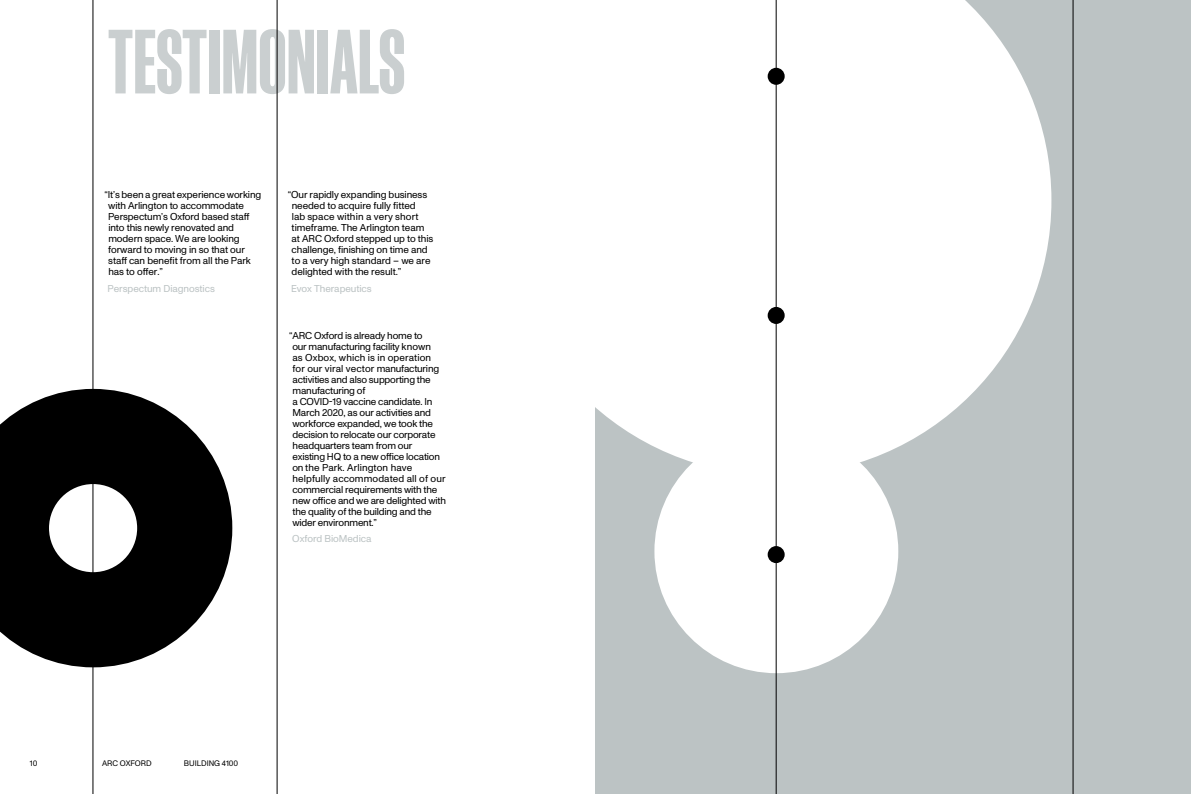
<style>
.page{position:relative;width:1191px;height:794px;background:#fff}
.page>*{position:absolute;margin:0;border:0;box-sizing:border-box;transform-origin:0 0}
.t1{font:700 86px "Manuka";color:#cacfd0}
.t2{font:10px/11px "ABC Monument Grotesk";letter-spacing:-.01em;color:#000}
.t3{font:10px "ABC Monument Grotesk";letter-spacing:-.005em;color:#bcc3c4}
.t4{font:8px "ABC Monument Grotesk";color:#000}
</style>
<div class="page">
<div style="left:595px;top:0;width:596px;height:793px;background:#bcc3c4"></div>
<div style="left:654px;top:429px;width:244px;height:244px;background:#fff;border-radius:50%"></div>
<svg style="left:595px;top:0;width:456px;height:475px;background:#f7f7f8"></svg>
<hr style="left:1072px;top:0;width:1px;height:794px;background:#000">
<hr style="left:776px;top:0;width:1px;height:794px;background:#000">
<div style="left:767px;top:307px;width:17px;height:17px;background:#000;border-radius:50%"></div>
<div style="left:767px;top:546px;width:17px;height:17px;background:#000;border-radius:50%"></div>
<div style="left:767px;top:68px;width:17px;height:17px;background:#000;border-radius:50%"></div>
<hr style="left:93px;top:0;width:1px;height:794px;background:#000">
<hr style="left:277px;top:0;width:1px;height:794px;background:#000">
<svg style="left:0;top:389px;width:232px;height:278px;fill:#000"></svg>
<h1 class="t1" style="left:108px;top:17px;width:299px">TESTIMONIALS</h1>
<p class="t2" style="left:108px;top:189px;width:155px;text-indent:-4px">“It’s been a great experience working with Arlington to accommodate<br>Perspectum’s Oxford based staff into this newly renovated and modern space. We are looking forward to moving in so that our staff can benefit from all the Park has to offer.”</p>
<p class="t3" style="left:108px;top:282px;width:109px">Perspectum Diagnostics</p>
<p class="t2" style="left:291px;top:189px;width:143px;text-indent:-4px">“Our rapidly expanding business needed to acquire fully fitted<br>lab space within a very short timeframe. The Arlington team at ARC Oxford stepped up to this challenge, finishing on time and to a very high standard – we are delighted with the result.”</p>
<p class="t3" style="left:291px;top:282px;width:82px">Evox Therapeutics</p>
<p class="t2" style="left:292px;top:330px;width:155px;text-indent:-3px">“ARC Oxford is already home to<br>our manufacturing facility known<br>as Oxbox, which is in operation for our viral vector manufacturing activities and also supporting the manufacturing of<br>a COVID-19 vaccine candidate. In<br>March 2020, as our activities and workforce expanded, we took the decision to relocate our corporate headquarters team from our existing HQ to a new office location on the Park. Arlington have helpfully accommodated all of our commercial requirements with the new office and we are delighted with the quality of the building and the wider environment.”</p>
<p class="t3" style="left:292px;top:533px;width:81px">Oxford BioMedica</p>
<p class="t4" style="left:30px;top:759px;width:9px">10</p>
<p class="t4" style="left:102px;top:759px;width:51px">ARC OXFORD</p>
<p class="t4" style="left:184px;top:759px;width:56px">BUILDING 4100</p>
</div>
